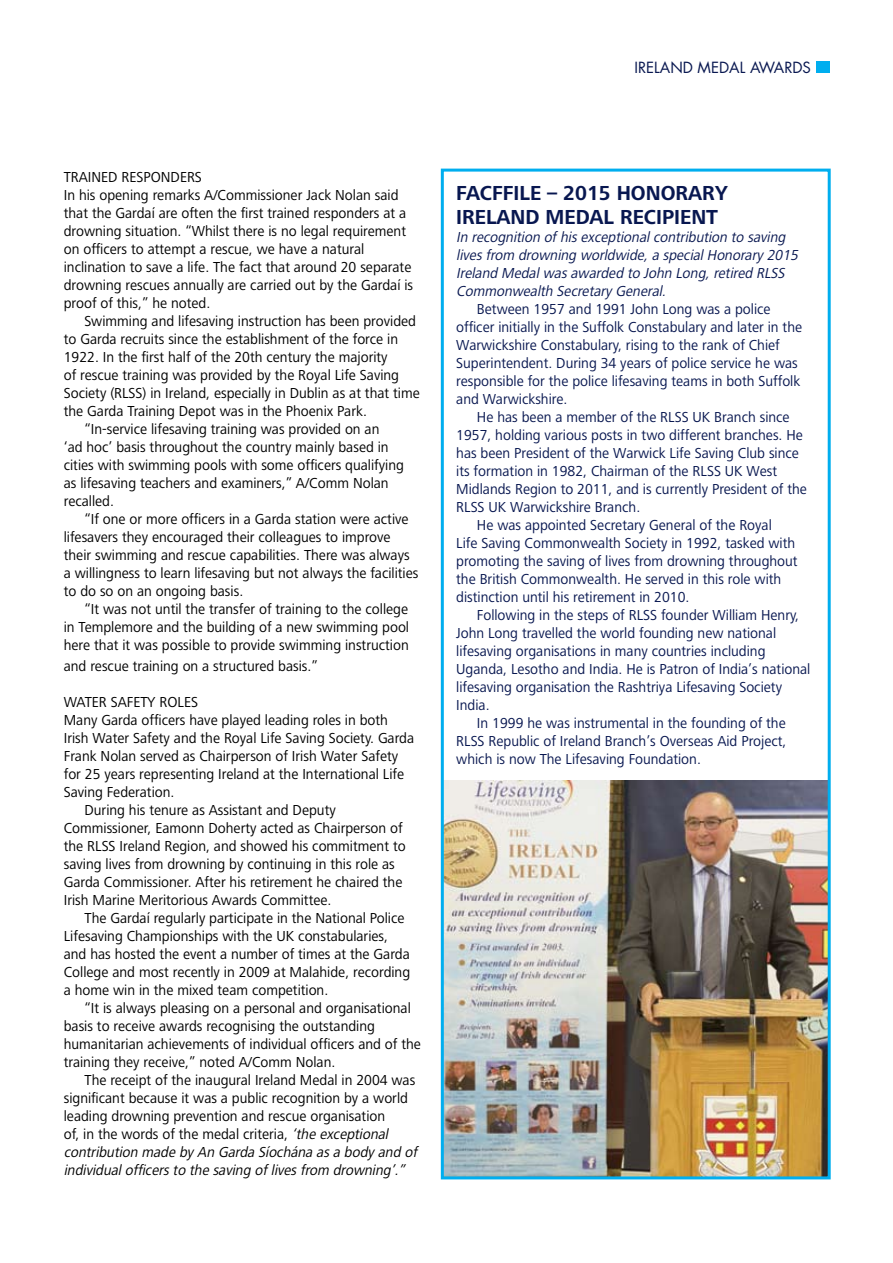
<style>
.page{position:relative;width:893px;height:1263px;background:#fff}
.page>*{position:absolute;margin:0;border:0;box-sizing:border-box;transform-origin:0 0}
.t1{font:700 21px/24px "Frutiger Next LT";color:#081750;scale:.96 1}
.t2{font:15px/18px "Frutiger Next LT";color:#000;scale:.96 1}
.t3{font:15px/18px "Frutiger Next LT";color:#081750;scale:.96 1}
.t4{font:italic 15px/18px "Frutiger Next LT";color:#081750;scale:.96 1}
.t5{font:italic 15px "Frutiger Next LT";color:#000;scale:.96 1}
.t6{font:15px "Futura";color:#081750}
.s1{font-style:italic}
</style>
<div class="page">
<img style="left:445px;top:780px;width:382px;height:395px">
<div style="left:441px;top:169px;width:390px;height:1010px;border:3px solid #00aeef"></div>
<div style="left:816px;top:61px;width:13px;height:12px;background:#00aeef"></div>
<p class="t6" style="left:634px;top:57px;width:178px">IRELAND MEDAL AWARDS</p>
<p class="t2" style="left:64px;top:168px;width:365px">TRAINED RESPONDERS<br>In his opening remarks A/Commissioner Jack Nolan said that the Gardaí are often the first trained responders at a drowning situation. “Whilst there is no legal requirement on officers to attempt a rescue, we have a natural inclination to save a life. The fact that around 20 separate drowning rescues annually are carried out by the Gardaí is proof of this,” he noted.</p>
<p class="t2" style="left:85px;top:312px;width:347px">Swimming and lifesaving instruction has been provided</p>
<p class="t2" style="left:64px;top:330px;width:350px">to Garda recruits since the establishment of the force in</p>
<p class="t2" style="left:64px;top:348px;width:339px">1922. In the first half of the 20th century the majority</p>
<p class="t2" style="left:64px;top:366px;width:351px">of rescue training was provided by the Royal Life Saving</p>
<p class="t2" style="left:64px;top:384px;width:372px">Society (RLSS) in Ireland, especially in Dublin as at that time</p>
<p class="t2" style="left:64px;top:402px;width:317px">the Garda Training Depot was in the Phoenix Park.</p>
<p class="t2" style="left:85px;top:420px;width:309px">“In-service lifesaving training was provided on an</p>
<p class="t2" style="left:64px;top:438px;width:340px">‘ad hoc’ basis throughout the country mainly based in</p>
<p class="t2" style="left:64px;top:456px;width:356px">cities with swimming pools with some officers qualifying</p>
<p class="t2" style="left:64px;top:474px;width:340px">as lifesaving teachers and examiners,” A/Comm Nolan</p>
<p class="t2" style="left:64px;top:492px;width:54px">recalled.</p>
<p class="t2" style="left:85px;top:510px;width:339px">“If one or more officers in a Garda station were active</p>
<p class="t2" style="left:64px;top:528px;width:342px">lifesavers they encouraged their colleagues to improve</p>
<p class="t2" style="left:64px;top:546px;width:362px">their swimming and rescue capabilities. There was always</p>
<p class="t2" style="left:64px;top:564px;width:371px">a willingness to learn lifesaving but not always the facilities</p>
<p class="t2" style="left:64px;top:582px;width:188px">to do so on an ongoing basis.</p>
<p class="t2" style="left:85px;top:600px;width:339px">“It was not until the transfer of training to the college</p>
<p class="t2" style="left:64px;top:618px;width:361px">in Templemore and the building of a new swimming pool</p>
<p class="t2" style="left:64px;top:636px;width:361px">here that it was possible to provide swimming instruction</p>
<p class="t2" style="left:64px;top:657px;width:266px">and rescue training on a structured basis.”</p>
<p class="t2" style="left:64px;top:693px;width:141px">WATER SAFETY ROLES</p>
<p class="t2" style="left:64px;top:711px;width:339px">Many Garda officers have played leading roles in both</p>
<p class="t2" style="left:64px;top:729px;width:367px">Irish Water Safety and the Royal Life Saving Society. Garda</p>
<p class="t2" style="left:64px;top:747px;width:350px">Frank Nolan served as Chairperson of Irish Water Safety</p>
<p class="t2" style="left:64px;top:765px;width:356px">for 25 years representing Ireland at the International Life</p>
<p class="t2" style="left:64px;top:783px;width:117px">Saving Federation.</p>
<p class="t2" style="left:85px;top:801px;width:263px">During his tenure as Assistant and Deputy</p>
<p class="t2" style="left:64px;top:819px;width:355px">Commissioner, Eamonn Doherty acted as Chairperson of</p>
<p class="t2" style="left:64px;top:837px;width:358px">the RLSS Ireland Region, and showed his commitment to</p>
<p class="t2" style="left:64px;top:855px;width:346px">saving lives from drowning by continuing in this role as</p>
<p class="t2" style="left:64px;top:873px;width:354px">Garda Commissioner. After his retirement he chaired the</p>
<p class="t2" style="left:64px;top:891px;width:280px">Irish Marine Meritorious Awards Committee.</p>
<p class="t2" style="left:85px;top:909px;width:335px">The Gardaí regularly participate in the National Police</p>
<p class="t2" style="left:64px;top:927px;width:339px">Lifesaving Championships with the UK constabularies,</p>
<p class="t2" style="left:64px;top:945px;width:362px">and has hosted the event a number of times at the Garda</p>
<p class="t2" style="left:64px;top:963px;width:362px">College and most recently in 2009 at Malahide, recording</p>
<p class="t2" style="left:64px;top:981px;width:277px">a home win in the mixed team competition.</p>
<p class="t2" style="left:85px;top:999px;width:341px">“It is always pleasing on a personal and organisational</p>
<p class="t2" style="left:64px;top:1017px;width:326px">basis to receive awards recognising the outstanding</p>
<p class="t2" style="left:64px;top:1035px;width:374px">humanitarian achievements of individual officers and of the</p>
<p class="t2" style="left:64px;top:1053px;width:284px">training they receive,” noted A/Comm Nolan.</p>
<p class="t2" style="left:85px;top:1071px;width:346px">The receipt of the inaugural Ireland Medal in 2004 was</p>
<p class="t2" style="left:64px;top:1089px;width:360px">significant because it was a public recognition by a world</p>
<p class="t2" style="left:64px;top:1107px;width:336px">leading drowning prevention and rescue organisation</p>
<p class="t2" style="left:64px;top:1125px;width:343px">of, in the words of the medal criteria, <span class="s1">‘the exceptional</span></p>
<p class="t5" style="left:64px;top:1144px;width:373px">contribution made by An Garda Síochána asa body and of</p>
<p class="t5" style="left:64px;top:1162px;width:360px">individualofficersto the saving oflivesfrom drowning’.”</p>
<h1 class="t1" style="left:456px;top:181px;width:284px">FACFFILE – 2015 HONORARY<br>IRELAND MEDAL RECIPIENT</h1>
<p class="t4" style="left:456px;top:228px;width:361px">In recognition ofhisexceptionalcontribution to saving livesfrom drowning worldwide,a specialHonorary 2015<br>Ireland Medalwasawarded to John Long,retired RLSS Commonwealth Secretary General.</p>
<p class="t3" style="left:456px;top:300px;width:362px;text-indent:21px">Between 1957 and 1991 John Long was a police officer initially in the Suffolk Constabulary and later in the Warwickshire Constabulary, rising to the rank of Chief Superintendent. During 34 years of police service he was responsible for the police lifesaving teams in both Suffolk and Warwickshire.</p>
<p class="t3" style="left:477px;top:408px;width:327px">He has been a member of the RLSS UK Branch since</p>
<p class="t3" style="left:456px;top:426px;width:363px">1957, holding various posts in two different branches. He</p>
<p class="t3" style="left:456px;top:444px;width:359px">has been President of the Warwick Life Saving Club since</p>
<p class="t3" style="left:456px;top:462px;width:336px">its formation in 1982, Chairman of the RLSS UK West</p>
<p class="t3" style="left:456px;top:480px;width:367px">Midlands Region to 2011, and is currently President of the</p>
<p class="t3" style="left:456px;top:498px;width:193px">RLSS UK Warwickshire Branch.</p>
<p class="t3" style="left:477px;top:516px;width:309px">He was appointed Secretary General of the Royal</p>
<p class="t3" style="left:456px;top:534px;width:355px">Life Saving Commonwealth Society in 1992, tasked with</p>
<p class="t3" style="left:456px;top:552px;width:357px">promoting the saving of lives from drowning throughout</p>
<p class="t3" style="left:456px;top:570px;width:340px">the British Commonwealth. He served in this role with</p>
<p class="t3" style="left:456px;top:588px;width:244px">distinction until his retirement in 2010.</p>
<p class="t3" style="left:477px;top:606px;width:337px">Following in the steps of RLSS founder William Henry,</p>
<p class="t3" style="left:456px;top:624px;width:335px">John Long travelled the world founding new national</p>
<p class="t3" style="left:456px;top:642px;width:324px">lifesaving organisations in many countries including</p>
<p class="t3" style="left:456px;top:660px;width:370px">Uganda, Lesotho and India. He is Patron of India’s national</p>
<p class="t3" style="left:456px;top:678px;width:341px">lifesaving organisation the Rashtriya Lifesaving Society</p>
<p class="t3" style="left:456px;top:696px;width:36px">India.</p>
<p class="t3" style="left:477px;top:714px;width:323px">In 1999 he was instrumental in the founding of the</p>
<p class="t3" style="left:456px;top:732px;width:346px">RLSS Republic of Ireland Branch’s Overseas Aid Project,</p>
<p class="t3" style="left:456px;top:750px;width:256px">which is now The Lifesaving Foundation.</p>
</div>
